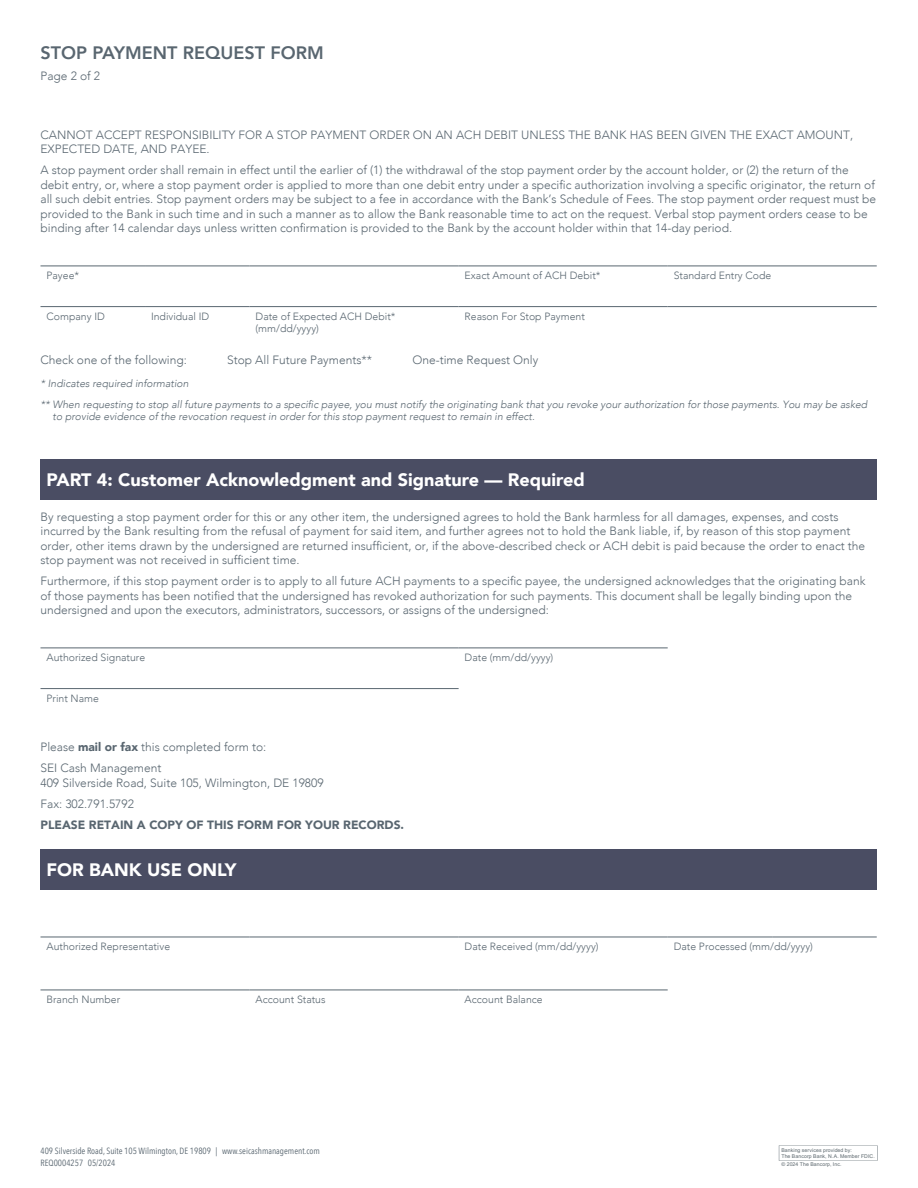
<style>
.page{position:relative;width:918px;height:1188px;background:#fff}
.page>*{position:absolute;margin:0;border:0;box-sizing:border-box;transform-origin:0 0}
.t1{font:900 18px "Avenir";color:#fff}
.t2{font:800 18px "Avenir";color:#596670}
.t3{font:300 12px/14.4px "Avenir";color:#596670}
.t4{font:900 12px "Avenir";color:#596670}
.t5{font:300 10.5px/12.6px "Avenir";color:#596670}
.t6{font:italic 300 10.5px/20.7px "Avenir";color:#596670}
.t7{font:9px/12px "Avenir Next Condensed";color:#596670}
.t8{font:5.25px/5.8px "Arial";letter-spacing:.015em;color:#5c676d}
.s1{font-weight:900}
</style>
<div class="page">
<svg style="left:779px;top:1145px;width:99px;height:16px"></svg>
<hr style="left:459px;top:306px;width:209px;height:1px;background:#596670">
<hr style="left:668px;top:306px;width:209px;height:1px;background:#596670">
<hr style="left:668px;top:266px;width:209px;height:1px;background:#596670">
<hr style="left:40px;top:306px;width:105px;height:1px;background:#596670">
<hr style="left:145px;top:306px;width:105px;height:1px;background:#596670">
<hr style="left:250px;top:306px;width:209px;height:1px;background:#596670">
<hr style="left:459px;top:266px;width:209px;height:1px;background:#596670">
<hr style="left:40px;top:266px;width:105px;height:1px;background:#596670">
<hr style="left:145px;top:266px;width:105px;height:1px;background:#596670">
<hr style="left:250px;top:266px;width:209px;height:1px;background:#596670">
<div style="left:40px;top:459px;width:837px;height:41px;background:#4a4d63"></div>
<hr style="left:40px;top:688px;width:419px;height:1px;background:#596670">
<hr style="left:459px;top:648px;width:209px;height:1px;background:#596670">
<hr style="left:40px;top:648px;width:419px;height:1px;background:#596670">
<div style="left:40px;top:849px;width:837px;height:41px;background:#4a4d63"></div>
<hr style="left:459px;top:990px;width:209px;height:1px;background:#596670">
<hr style="left:668px;top:937px;width:104px;height:1px;background:#596670">
<hr style="left:772px;top:937px;width:105px;height:1px;background:#596670">
<hr style="left:40px;top:990px;width:210px;height:1px;background:#596670">
<hr style="left:250px;top:990px;width:209px;height:1px;background:#596670">
<hr style="left:459px;top:937px;width:209px;height:1px;background:#596670">
<hr style="left:40px;top:937px;width:210px;height:1px;background:#596670">
<hr style="left:250px;top:937px;width:209px;height:1px;background:#596670">
<h1 class="t2" style="left:40px;top:38px;width:285px">STOP PAYMENT REQUEST FORM</h1>
<p class="t3" style="left:40px;top:68px;width:61px">Page 2 of 2</p>
<p class="t3" style="left:40px;top:128px;width:814px">CANNOT ACCEPT RESPONSIBILITY FOR A STOP PAYMENT ORDER ON AN ACH DEBIT UNLESS THE BANK HAS BEEN GIVEN THE EXACT AMOUNT,<br>EXPECTED DATE, AND PAYEE.</p>
<p class="t3" style="left:40px;top:163px;width:837px">A stop payment order shall remain in effect until the earlier of (1) the withdrawal of the stop payment order by the account holder, or (2) the return of the debit entry, or, where a stop payment order is applied to more than one debit entry under a specific authorization involving a specific originator, the return of all such debit entries. Stop payment orders may be subject to a fee in accordance with the Bank’s Schedule of Fees. The stop payment order request must be provided to the Bank in such time and in such a manner as to allow the Bank reasonable time to act on the request. Verbal stop payment orders cease to be binding after 14 calendar days unless written confirmation is provided to the Bank by the account holder within that 14-day period.</p>
<p class="t5" style="left:47px;top:269px;width:34px">Payee*</p>
<p class="t5" style="left:465px;top:269px;width:137px">Exact Amount of ACH Debit*</p>
<p class="t5" style="left:674px;top:269px;width:99px">Standard Entry Code</p>
<p class="t5" style="left:47px;top:310px;width:60px">Company ID</p>
<p class="t5" style="left:151px;top:310px;width:60px">Individual ID</p>
<p class="t5" style="left:256px;top:310px;width:142px">Date of Expected ACH Debit* (mm/dd/yyyy)</p>
<p class="t5" style="left:465px;top:310px;width:122px">Reason For Stop Payment</p>
<p class="t3" style="left:40px;top:352px;width:148px">Check one of the following:</p>
<p class="t3" style="left:227px;top:352px;width:147px">Stop All Future Payments**</p>
<p class="t3" style="left:412px;top:352px;width:128px">One-time Request Only</p>
<p class="t6" style="left:40px;top:373px;width:828px">* Indicates required information<br>** When requesting to stop all future payments to a specific payee, you must notify the originating bank that you revoke your authorization for those payments. You may be asked</p>
<p class="t6" style="left:53px;top:407px;width:484px">to provide evidence of the revocation request in order for this stop payment request to remain in effect.</p>
<h1 class="t1" style="left:47px;top:464px;width:540px">PART 4: Customer Acknowledgment and Signature — Required</h1>
<p class="t3" style="left:40px;top:509px;width:826px">By requesting a stop payment order for this or any other item, the undersigned agrees to hold the Bank harmless for all damages, expenses, and costs incurred by the Bank resulting from the refusal of payment for said item, and further agrees not to hold the Bank liable, if, by reason of this stop payment order, other items drawn by the undersigned are returned insufficient, or, if the above-described check or ACH debit is paid because the order to enact the stop payment was not received in sufficient time.</p>
<p class="t3" style="left:40px;top:574px;width:827px">Furthermore, if this stop payment order is to apply to all future ACH payments to a specific payee, the undersigned acknowledges that the originating bank of those payments has been notified that the undersigned has revoked authorization for such payments. This document shall be legally binding upon the undersigned and upon the executors, administrators, successors, or assigns of the undersigned:</p>
<p class="t5" style="left:47px;top:651px;width:100px">Authorized Signature</p>
<p class="t5" style="left:465px;top:651px;width:90px">Date (mm/dd/yyyy)</p>
<p class="t5" style="left:47px;top:692px;width:54px">Print Name</p>
<p class="t3" style="left:40px;top:736px;width:227px;line-height:21.1px">Please <span class="s1">mail or fax</span> this completed form to:<br>SEI Cash Management</p>
<p class="t3" style="left:40px;top:772px;width:285px;line-height:21.1px">409 Silverside Road, Suite 105, Wilmington, DE 19809<br>Fax: 302.791.5792</p>
<p class="t4" style="left:40px;top:815px;width:365px">PLEASE RETAIN A COPY OF THIS FORM FOR YOUR RECORDS.</p>
<h1 class="t1" style="left:47px;top:854px;width:191px">FOR BANK USE ONLY</h1>
<p class="t5" style="left:47px;top:940px;width:125px">Authorized Representative</p>
<p class="t5" style="left:465px;top:940px;width:136px">Date Received (mm/dd/yyyy)</p>
<p class="t5" style="left:674px;top:940px;width:141px">Date Processed (mm/dd/yyyy)</p>
<p class="t5" style="left:47px;top:993px;width:75px">Branch Number</p>
<p class="t5" style="left:256px;top:993px;width:72px">Account Status</p>
<p class="t5" style="left:465px;top:993px;width:80px">Account Balance</p>
<p class="t7" style="left:40px;top:1144px;width:281px">409 Silverside Road, Suite 105 Wilmington, DE 19809 | www.seicashmanagement.com<br>REQ0004257 05/2024</p>
<p class="t8" style="left:781px;top:1147px;width:95px">Banking services provided by:<br>The Bancorp Bank, N.A. Member FDIC.</p>
<p class="t8" style="left:781px;top:1162px;width:62px">© 2024 The Bancorp, Inc.</p>
</div>
